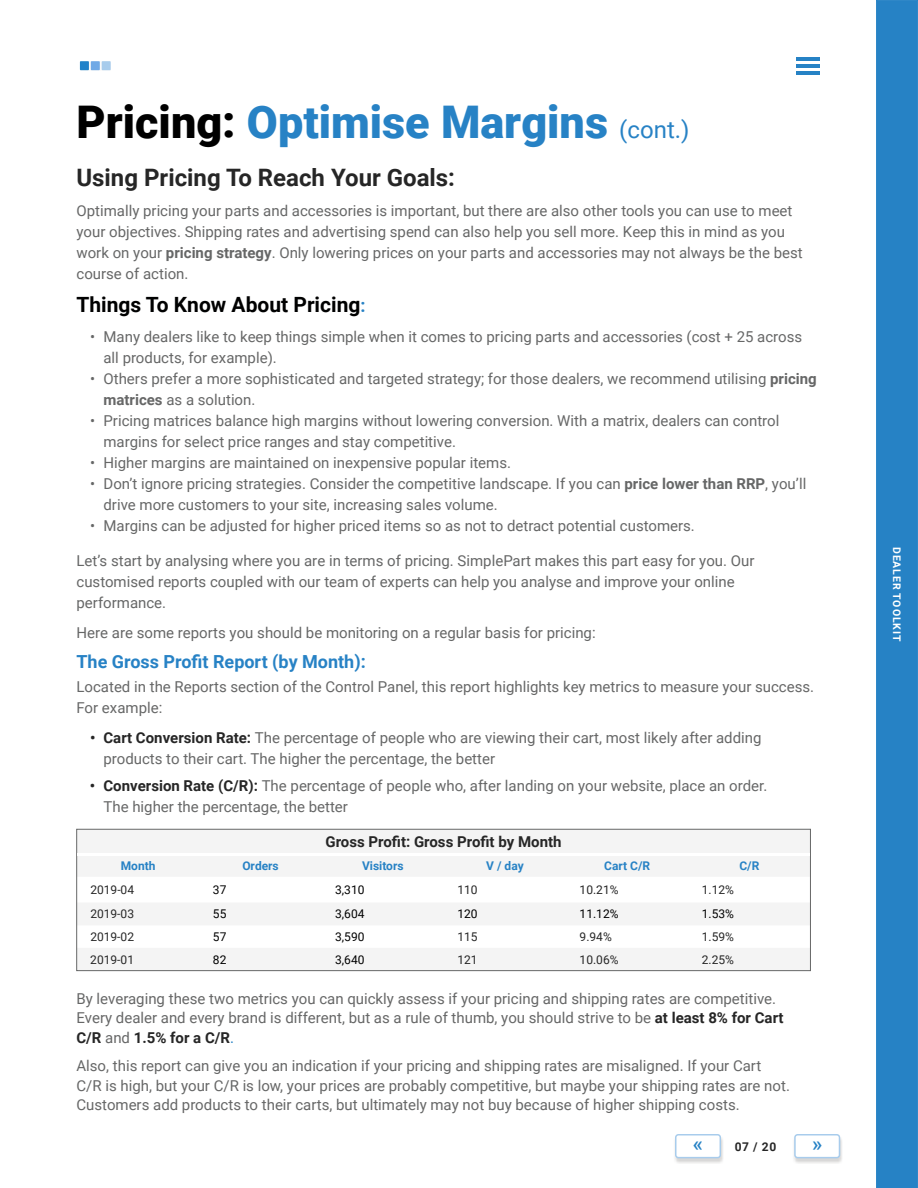
<style>
.page{position:relative;width:918px;height:1188px;background:#fff}
.page>*{position:absolute;margin:0;border:0;box-sizing:border-box;transform-origin:0 0}
.t1{font:900 45px "Roboto";color:#2782c5}
.t2{font:700 24px "Roboto";color:#262626}
.t3{font:700 21px "Roboto";color:#000101}
.t4{font:500 21px "Roboto";color:#2682c5}
.t5{font:700 18px "Roboto";color:#2782c5}
.t6{font:15px/21px "Roboto";color:#666767}
.t7{font:700 15px "Roboto";color:#262626}
.t8{font:12px "Roboto";color:#262626}
.t9{font:12px "Roboto";color:#000}
.t10{font:700 12px "Roboto";color:#2782c5}
.t11{font:700 12px "Roboto";color:#262626}
.t12{font:700 10.5px "Roboto";letter-spacing:.085em;color:#fff}
.s1{color:#000}
.s2{font-weight:400;font-size:24px}
.s3{font-weight:700}
.s4{font-size:18px;color:#2782c5}
.s5{font-weight:700;color:#262626}
.s6{color:#2782c5}
</style>
<div class="page">
<svg style="left:876px;top:0;width:42px;height:1188px;background:#2782c5"></svg>
<hr style="left:796px;top:72px;width:24px;height:3px;background:#2682c5">
<hr style="left:796px;top:57px;width:24px;height:4px;background:#2682c5">
<hr style="left:796px;top:65px;width:24px;height:3px;background:#2682c5">
<svg style="left:80px;top:61px;width:31px;height:9px"></svg>
<div style="left:673px;top:1135px;width:51px;height:29px;background:#cbcac9;opacity:.75"></div>
<div style="left:676px;top:1135px;width:44px;height:23px;background:#fff;border-radius:3px"></div>
<div style="left:675px;top:1134px;width:46px;height:24px;border:2px solid #a8ccec;border-radius:3px"></div>
<div style="left:792px;top:1135px;width:51px;height:29px;background:#cbcac9;opacity:.75"></div>
<div style="left:795px;top:1135px;width:44px;height:23px;background:#fff;border-radius:3px"></div>
<div style="left:794px;top:1134px;width:46px;height:24px;border:2px solid #a8ccec;border-radius:3px"></div>
<svg style="left:78px;top:831px;width:731px;height:138px;fill:#f4f4f4"></svg>
<div style="left:76px;top:829px;width:735px;height:142px;border:1px solid #666767"></div>
<hr style="left:77px;top:853px;width:733px;height:2px;background:#fff">
<h1 class="t1" style="left:76px;top:91px;width:615px"><span class="s1">Pricing:</span> Optimise Margins <span class="s2">(cont.)</span></h1>
<h2 class="t2" style="left:77px;top:161px;width:380px">Using Pricing To Reach Your Goals:</h2>
<p class="t6" style="left:76px;top:200px;width:728px">Optimally pricing your parts and accessories is important, but there are also other tools you can use to meet your objectives. Shipping rates and advertising spend can also help you sell more. Keep this in mind as you work on your <span class="s3">pricing strategy</span>. Only lowering prices on your parts and accessories may not always be the best course of action.</p>
<h3 class="t3" style="left:76px;top:290px;width:291px">Things To Know About Pricing<span class="s4">:</span></h3>
<p class="t6" style="left:104px;top:326px;width:700px;text-indent:-14px">• Many dealers like to keep things simple when it comes to pricing parts and accessories (cost + 25 across all products, for example).</p>
<p class="t6" style="left:104px;top:368px;width:715px;text-indent:-14px">• Others prefer a more sophisticated and targeted strategy; for those dealers, we recommend utilising <span class="s3">pricing matrices</span> as a solution.</p>
<p class="t6" style="left:104px;top:410px;width:677px;text-indent:-14px">• Pricing matrices balance high margins without lowering conversion. With a matrix, dealers can control margins for select price ranges and stay competitive.</p>
<p class="t6" style="left:90px;top:452px;width:423px">• Higher margins are maintained on inexpensive popular items.</p>
<p class="t6" style="left:104px;top:473px;width:704px;text-indent:-14px">• Don’t ignore pricing strategies. Consider the competitive landscape. If you can <span class="s3">price lower than RRP</span>, you’ll drive more customers to your site, increasing sales volume.</p>
<p class="t6" style="left:90px;top:515px;width:606px">• Margins can be adjusted for higher priced items so as not to detract potential customers.</p>
<p class="t6" style="left:77px;top:549px;width:679px">Let’s start by analysing where you are in terms of pricing. SimplePart makes this part easy for you. Our customised reports coupled with our team of experts can help you analyse and improve your online performance.</p>
<p class="t6" style="left:77px;top:621px;width:521px">Here are some reports you should be monitoring on a regular basis for pricing:</p>
<p class="t5" style="left:76px;top:649px;width:291px">The Gross Profit Report (by Month):</p>
<p class="t6" style="left:76px;top:675px;width:739px">Located in the Reports section of the Control Panel, this report highlights key metrics to measure your success.<br>For example:</p>
<p class="t6" style="left:103px;top:726px;width:660px;text-indent:-13px"><span class="s5">• Cart Conversion Rate:</span> The percentage of people who are viewing their cart, most likely after adding products to their cart. The higher the percentage, the better</p>
<p class="t6" style="left:103px;top:774px;width:665px;text-indent:-14px"><span class="s5">• Conversion Rate (C/R):</span> The percentage of people who, after landing on your website, place an order.<br>The higher the percentage, the better</p>
<p class="t7" style="left:325px;top:832px;width:238px">Gross Profit: Gross Profit by Month</p>
<p class="t10" style="left:121px;top:857px;width:36px">Month</p>
<p class="t10" style="left:242px;top:857px;width:38px">Orders</p>
<p class="t10" style="left:362px;top:857px;width:43px">Visitors</p>
<p class="t10" style="left:486px;top:857px;width:39px">V / day</p>
<p class="t10" style="left:604px;top:857px;width:47px">Cart C/R</p>
<p class="t10" style="left:739px;top:857px;width:21px">C/R</p>
<p class="t8" style="left:90px;top:881px;width:45px">2019-04</p>
<p class="t9" style="left:213px;top:881px;width:15px">37</p>
<p class="t9" style="left:335px;top:881px;width:31px">3,310</p>
<p class="t8" style="left:457px;top:881px;width:22px">110</p>
<p class="t8" style="left:580px;top:881px;width:40px">10.21%</p>
<p class="t8" style="left:702px;top:881px;width:34px">1.12%</p>
<p class="t8" style="left:90px;top:906px;width:45px">2019-03</p>
<p class="t9" style="left:213px;top:906px;width:15px">55</p>
<p class="t9" style="left:335px;top:906px;width:31px">3,604</p>
<p class="t9" style="left:457px;top:906px;width:22px">120</p>
<p class="t9" style="left:580px;top:906px;width:40px">11.12%</p>
<p class="t9" style="left:702px;top:906px;width:34px">1.53%</p>
<p class="t8" style="left:90px;top:928px;width:45px">2019-02</p>
<p class="t9" style="left:213px;top:928px;width:15px">57</p>
<p class="t9" style="left:335px;top:928px;width:31px">3,590</p>
<p class="t8" style="left:457px;top:928px;width:22px">115</p>
<p class="t8" style="left:580px;top:928px;width:34px">9.94%</p>
<p class="t8" style="left:702px;top:928px;width:34px">1.59%</p>
<p class="t8" style="left:90px;top:951px;width:45px">2019-01</p>
<p class="t9" style="left:213px;top:951px;width:15px">82</p>
<p class="t9" style="left:335px;top:951px;width:31px">3,640</p>
<p class="t8" style="left:457px;top:951px;width:22px">121</p>
<p class="t8" style="left:580px;top:951px;width:40px">10.06%</p>
<p class="t8" style="left:702px;top:951px;width:34px">2.25%</p>
<p class="t6" style="left:76px;top:988px;width:709px;line-height:19.5px">By leveraging these two metrics you can quickly assess if your pricing and shipping rates are competitive.<br>Every dealer and every brand is different, but as a rule of thumb, you should strive to be <span class="s5">at least 8% for Cart<br>C/R</span> and <span class="s5">1.5% for a C/R</span><span class="s6">.</span></p>
<p class="t6" style="left:76px;top:1056px;width:715px;line-height:19.5px">Also, this report can give you an indication if your pricing and shipping rates are misaligned. If your Cart<br>C/R is high, but your C/R is low, your prices are probably competitive, but maybe your shipping rates are not.<br>Customers add products to their carts, but ultimately may not buy because of higher shipping costs.</p>
<h3 class="t4" style="left:693px;top:1129px;width:12px">«</h3>
<p class="t11" style="left:735px;top:1138px;width:43px">07 / 20</p>
<h3 class="t4" style="left:812px;top:1129px;width:12px">»</h3>
<p class="t12" style="left:904px;top:547px;width:96px;rotate:90deg">DEALER TOOLKIT</p>
</div>
